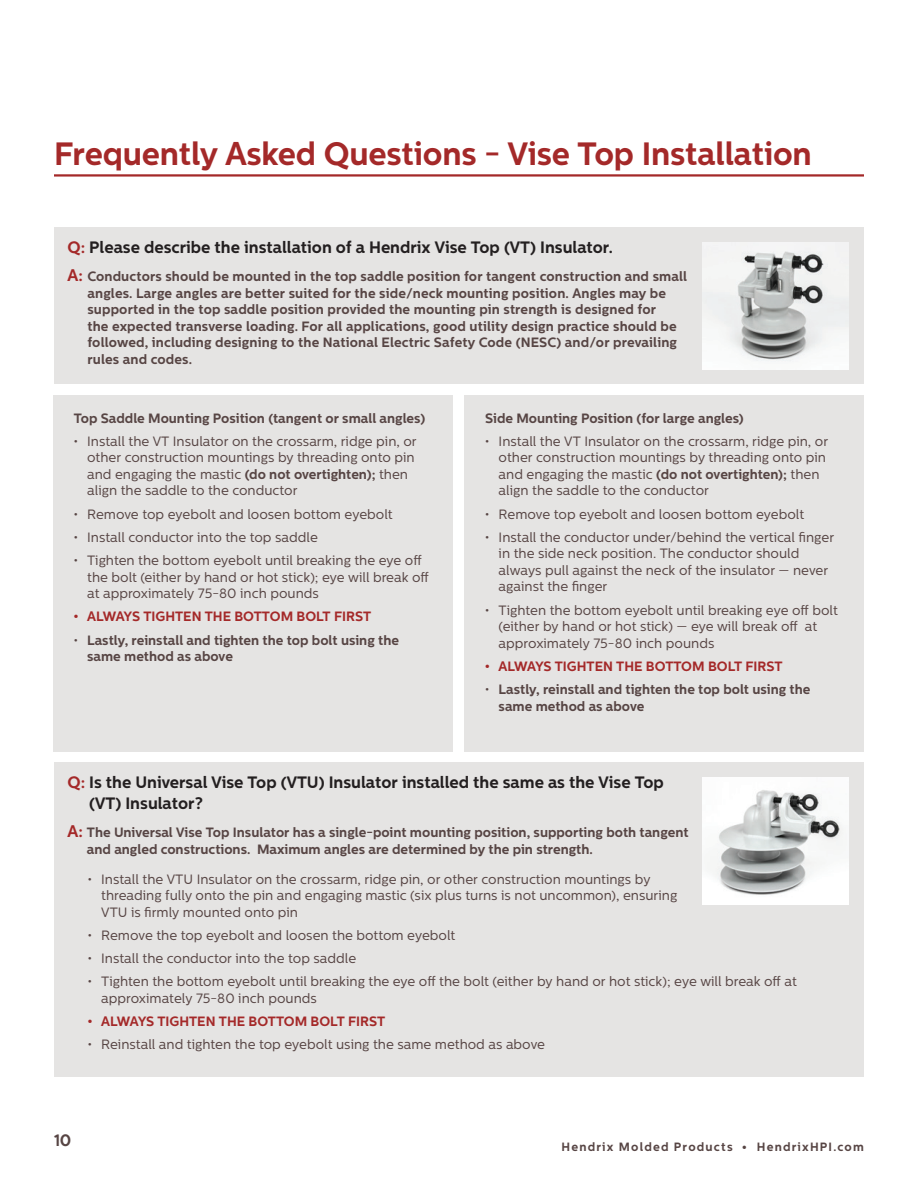
<style>
.page{position:relative;width:918px;height:1188px;background:#fff}
.page>*{position:absolute;margin:0;border:0;box-sizing:border-box;transform-origin:0 0}
.t1{font:700 32.25px "Centrale Sans";letter-spacing:-.005em;color:#a42929}
.t2{font:700 16.5px/21px "Centrale Sans";color:#231f20}
.t3{font:700 16.5px "Centrale Sans";color:#574544}
.t4{font:13.5px/16.5px "Centrale Sans";color:#574544}
.t5{font:700 13.5px/16.5px "Centrale Sans";letter-spacing:.005em;color:#574544}
.t6{font:700 13.5px "Centrale Sans";color:#a42929}
.t7{font:700 12px "Centrale Sans";letter-spacing:.1em;color:#574544}
.s1{color:#a42929}
.s2{font-size:16.5px;color:#a42929}
.s3{font-weight:700}
.s4{font-weight:400}
.s5{font-size:13.5px}
</style>
<div class="page">
<div style="left:54px;top:227px;width:810px;height:157px;background:#e5e4e3"></div>
<hr style="left:54px;top:174px;width:810px;height:3px;background:#a42929">
<div style="left:54px;top:763px;width:810px;height:314px;background:#e5e4e3"></div>
<img style="left:703px;top:242px;width:146px;height:127px">
<img style="left:703px;top:778px;width:146px;height:127px">
<div style="left:465px;top:395px;width:399px;height:356px;background:#e5e4e3"></div>
<div style="left:53px;top:395px;width:400px;height:356px;background:#e5e4e3"></div>
<h1 class="t1" style="left:54px;top:134px;width:759px">Frequently Asked Questions - Vise Top Installation</h1>
<p class="t2" style="left:68px;top:237px;width:547px"><span class="s1">Q:</span> Please describe the installation of a Hendrix Vise Top (VT) Insulator.</p>
<p class="t5" style="left:87px;top:268px;width:601px;text-indent:-20px"><span class="s2">A:</span> Conductors should be mounted in the top saddle position for tangent construction and small angles. Large angles are better suited for the side/neck mounting position. Angles may be supported in the top saddle position provided the mounting pin strength is designed for<br>the expected transverse loading. For all applications, good utility design practice should be followed, including designing to the National Electric Safety Code (NESC) and/or prevailing rules and codes.</p>
<p class="t5" style="left:74px;top:410px;width:353px">Top Saddle Mounting Position (tangent or small angles)</p>
<p class="t4" style="left:87px;top:433px;width:331px;text-indent:-14px">• Install the VT Insulator on the crossarm, ridge pin, or other construction mountings by threading onto pin and engaging the mastic <span class="s3">(do not overtighten);</span> then align the saddle to the conductor</p>
<p class="t4" style="left:74px;top:506px;width:321px">• Remove top eyebolt and loosen bottom eyebolt</p>
<p class="t4" style="left:74px;top:529px;width:246px">• Install conductor into the top saddle</p>
<p class="t4" style="left:87px;top:552px;width:343px;text-indent:-14px">• Tighten the bottom eyebolt until breaking the eye off the bolt (either by hand or hot stick); eye will break off at approximately 75-80 inch pounds</p>
<p class="t6" style="left:74px;top:609px;width:299px">• ALWAYS TIGHTEN THE BOTTOM BOLT FIRST</p>
<p class="t5" style="left:87px;top:631px;width:313px;text-indent:-14px"><span class="s4">•</span> Lastly, reinstall and tighten the top bolt using the same method as above</p>
<p class="t5" style="left:485px;top:410px;width:260px">Side Mounting Position (for large angles)</p>
<p class="t4" style="left:499px;top:433px;width:331px;text-indent:-14px">• Install the VT Insulator on the crossarm, ridge pin, or other construction mountings by threading onto pin and engaging the mastic <span class="s3">(do not overtighten);</span> then align the saddle to the conductor</p>
<p class="t4" style="left:485px;top:506px;width:321px">• Remove top eyebolt and loosen bottom eyebolt</p>
<p class="t4" style="left:499px;top:529px;width:337px;text-indent:-14px">• Install the conductor under/behind the vertical finger in the side neck position. The conductor should always pull against the neck of the insulator — never against the finger</p>
<p class="t4" style="left:499px;top:602px;width:341px;text-indent:-14px">• Tighten the bottom eyebolt until breaking eye off bolt (either by hand or hot stick) — eye will break off at approximately 75-80 inch pounds</p>
<p class="t6" style="left:485px;top:658px;width:299px">• ALWAYS TIGHTEN THE BOTTOM BOLT FIRST</p>
<p class="t5" style="left:499px;top:681px;width:313px;text-indent:-14px"><span class="s4">•</span> Lastly, reinstall and tighten the top bolt using the same method as above</p>
<p class="t2" style="left:89px;top:772px;width:576px;text-indent:-22px"><span class="s1">Q:</span> Is the Universal Vise Top (VTU) Insulator installed the same as the Vise Top (VT) Insulator?</p>
<p class="t5" style="left:87px;top:824px;width:603px;text-indent:-19px"><span class="s2">A:</span> The Universal Vise Top Insulator has a single-point mounting position, supporting both tangent and angled constructions. Maximum angles are determined by the pin strength.</p>
<p class="t4" style="left:101px;top:871px;width:578px;text-indent:-13px">• Install the VTU Insulator on the crossarm, ridge pin, or other construction mountings by threading fully onto the pin and engaging mastic (six plus turns is not uncommon), ensuring<br>VTU is firmly mounted onto pin</p>
<p class="t4" style="left:88px;top:927px;width:369px">• Remove the top eyebolt and loosen the bottom eyebolt</p>
<p class="t4" style="left:88px;top:950px;width:270px">• Install the conductor into the top saddle</p>
<p class="t4" style="left:101px;top:973px;width:697px;text-indent:-13px">• Tighten the bottom eyebolt until breaking the eye off the bolt (either by hand or hot stick); eye will break off at approximately 75-80 inch pounds</p>
<p class="t6" style="left:88px;top:1013px;width:299px">• ALWAYS TIGHTEN THE BOTTOM BOLT FIRST</p>
<p class="t4" style="left:88px;top:1036px;width:459px">• Reinstall and tighten the top eyebolt using the same method as above</p>
<p class="t3" style="left:54px;top:1131px;width:19px">10</p>
<p class="t7" style="left:562px;top:1140px;width:304px">Hendrix Molded Products <span class="s5">•</span> HendrixHPI.com</p>
</div>
